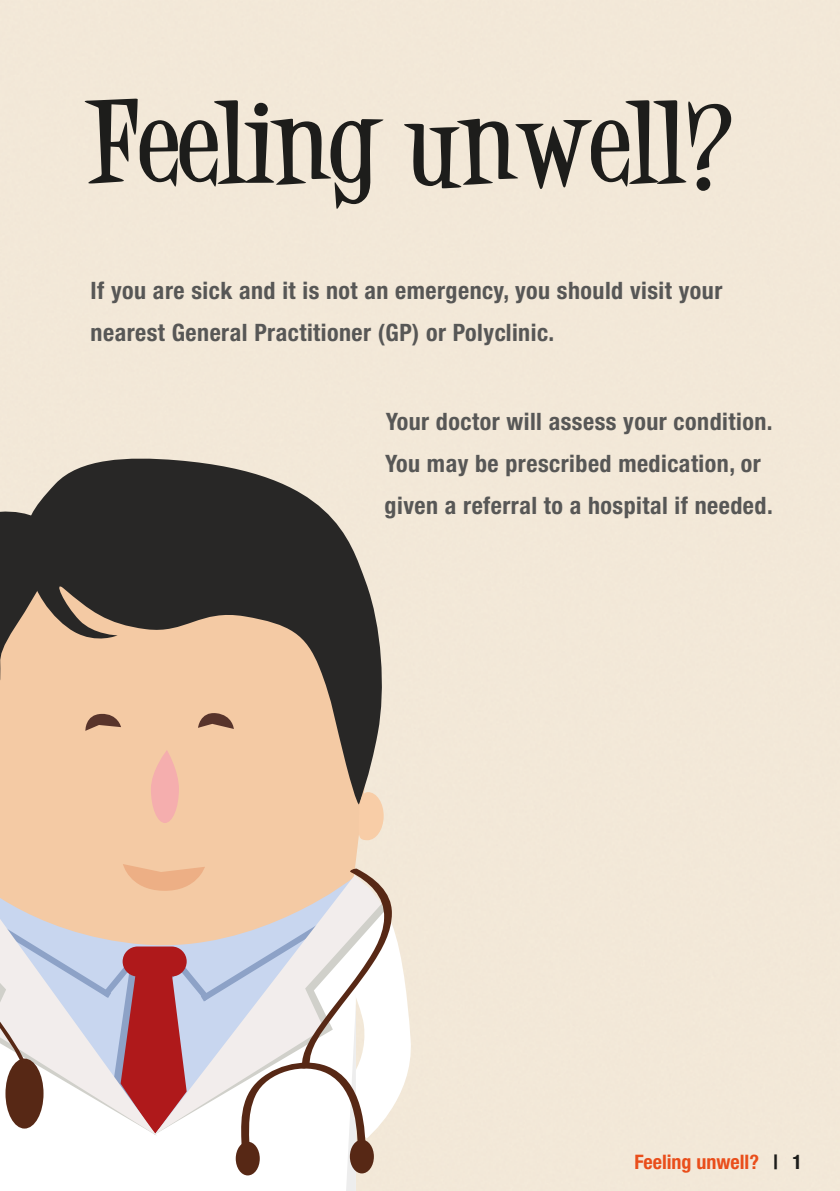
<style>
.page{position:relative;width:840px;height:1191px;background:#fff}
.page>*{position:absolute;margin:0;border:0;box-sizing:border-box;transform-origin:0 0}
.t1{font:700 90px "Desigers";color:#1d1d1b}
.t2{font:700 condensed 24px/42px "Helvetica Neue LT Std";letter-spacing:.02em;color:#575756}
.t3{font:700 condensed 20px "Helvetica Neue LT Std";color:#e94e1b}
.s1{color:#1d1d1b}
</style>
<div class="page">
<div style="left:0;top:792px;width:369px;height:72px;background:#f4caa4"></div>
<svg style="left:0;top:509px;width:25px;height:283px;background:#9d856f"></svg>
<svg style="left:25px;top:456px;width:360px;height:349px;background:#96816e"></svg>
<svg style="left:358px;top:792px;width:25px;height:48px"></svg>
<svg style="left:0;top:864px;width:414px;height:327px"></svg>
<svg style="left:151px;top:750px;width:28px;height:73px;background:#f4b6ab"></svg>
<svg style="left:85px;top:713px;width:36px;height:18px"></svg>
<svg style="left:198px;top:711px;width:36px;height:18px"></svg>
<h1 class="t1" style="left:86px;top:78px;width:654px">Feeling unwell?</h1>
<p class="t2" style="left:90px;top:269px;width:633px">If you are sick and it is not an emergency, you should visit your nearest General Practitioner (GP) or Polyclinic.</p>
<p class="t2" style="left:384px;top:400px;width:389px">Your doctor will assess your condition.<br>You may be prescribed medication, or given a referral to a hospital if needed.</p>
<p class="t3" style="left:634px;top:1150px;width:169px">Feeling unwell? <span class="s1">| 1</span></p>
</div>
